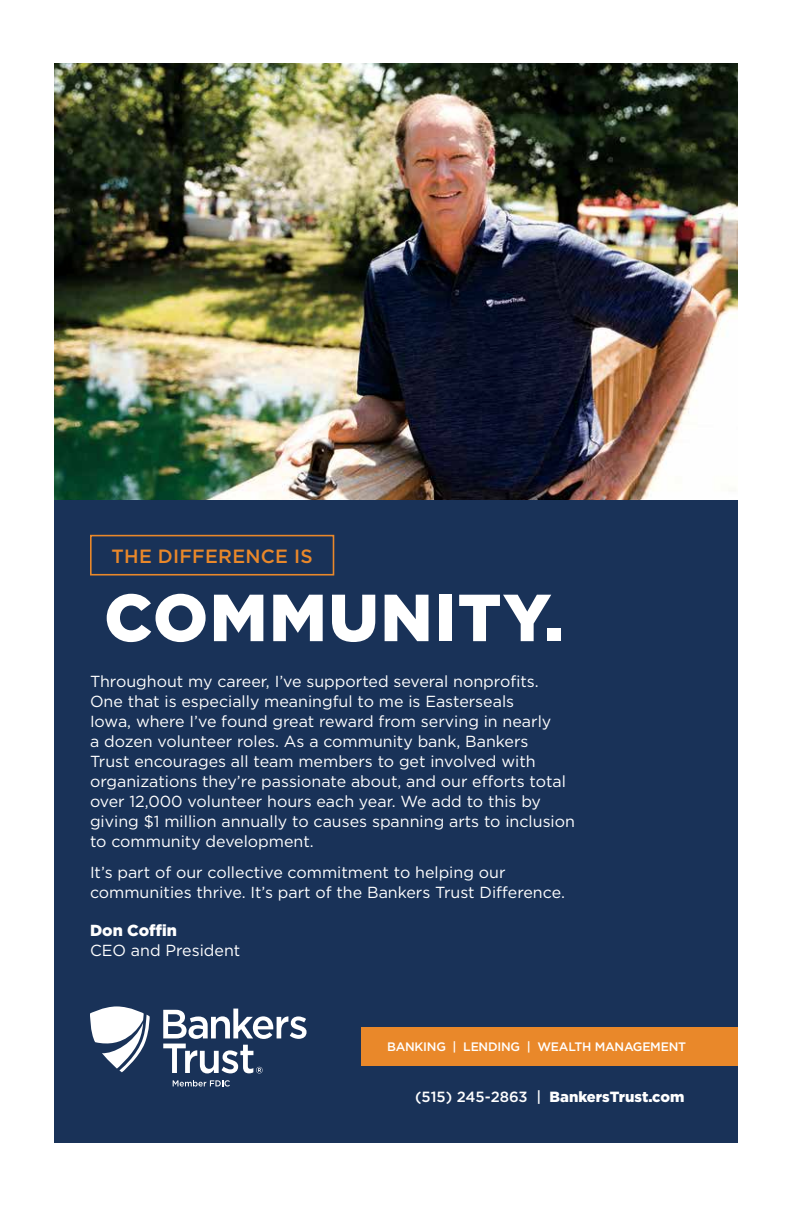
<style>
.page{position:relative;width:792px;height:1224px;background:#fff}
.page>*{position:absolute;margin:0;border:0;box-sizing:border-box;transform-origin:0 0}
.t1{font:900 66.4px "Gotham";letter-spacing:.025em;color:#fff}
.t2{font:500 19.2px "Gotham";letter-spacing:.015em;color:#e9882a}
.t3{font:16px/20px "Gotham";color:#fff}
.t4{font:900 16px "Gotham";letter-spacing:-.005em;color:#fff}
.t5{font:900 14.8px "Gotham";color:#fff}
.t6{font:500 12.2px "Gotham";letter-spacing:-.02em;color:#fff}
.s1{font-weight:500}
</style>
<div class="page">
<img style="left:54px;top:63px;width:684px;height:437px">
<div style="left:54px;top:500px;width:684px;height:643px;background:#193258"></div>
<div style="left:90px;top:535px;width:244px;height:41px;border:2px solid #e9882a"></div>
<div style="left:362px;top:1027px;width:376px;height:39px;background:#e9882a"></div>
<svg style="left:90px;top:1006px;width:60px;height:66px"></svg>
<svg style="left:163px;top:1009px;width:144px;height:64px"></svg>
<svg style="left:173px;top:1080px;width:57px;height:7px"></svg>
<p class="t2" style="left:112px;top:545px;width:203px">THE DIFFERENCE IS</p>
<h1 class="t1" style="left:104px;top:572px;width:460px">COMMUNITY.</h1>
<p class="t3" style="left:90px;top:671px;width:487px">Throughout my career, I’ve supported several nonprofits.<br>One that is especially meaningful to me is Easterseals<br>Iowa, where I’ve found great reward from serving in nearly<br>a dozen volunteer roles. As a community bank, Bankers<br>Trust encourages all team members to get involved with organizations they’re passionate about, and our efforts total over 12,000 volunteer hours each year. We add to this by giving $1 million annually to causes spanning arts to inclusion to community development.</p>
<p class="t3" style="left:90px;top:862px;width:476px">It’s part of our collective commitment to helping our communities thrive. It’s part of the Bankers Trust Difference.</p>
<p class="t4" style="left:90px;top:920px;width:89px">Don Coffin</p>
<p class="t3" style="left:90px;top:940px;width:152px">CEO and President</p>
<p class="t6" style="left:387px;top:1039px;width:301px">BANKING | LENDING | WEALTH MANAGEMENT</p>
<p class="t5" style="left:415px;top:1087px;width:271px"><span class="s1">(515) 245-2863 |</span> BankersTrust.com</p>
</div>
